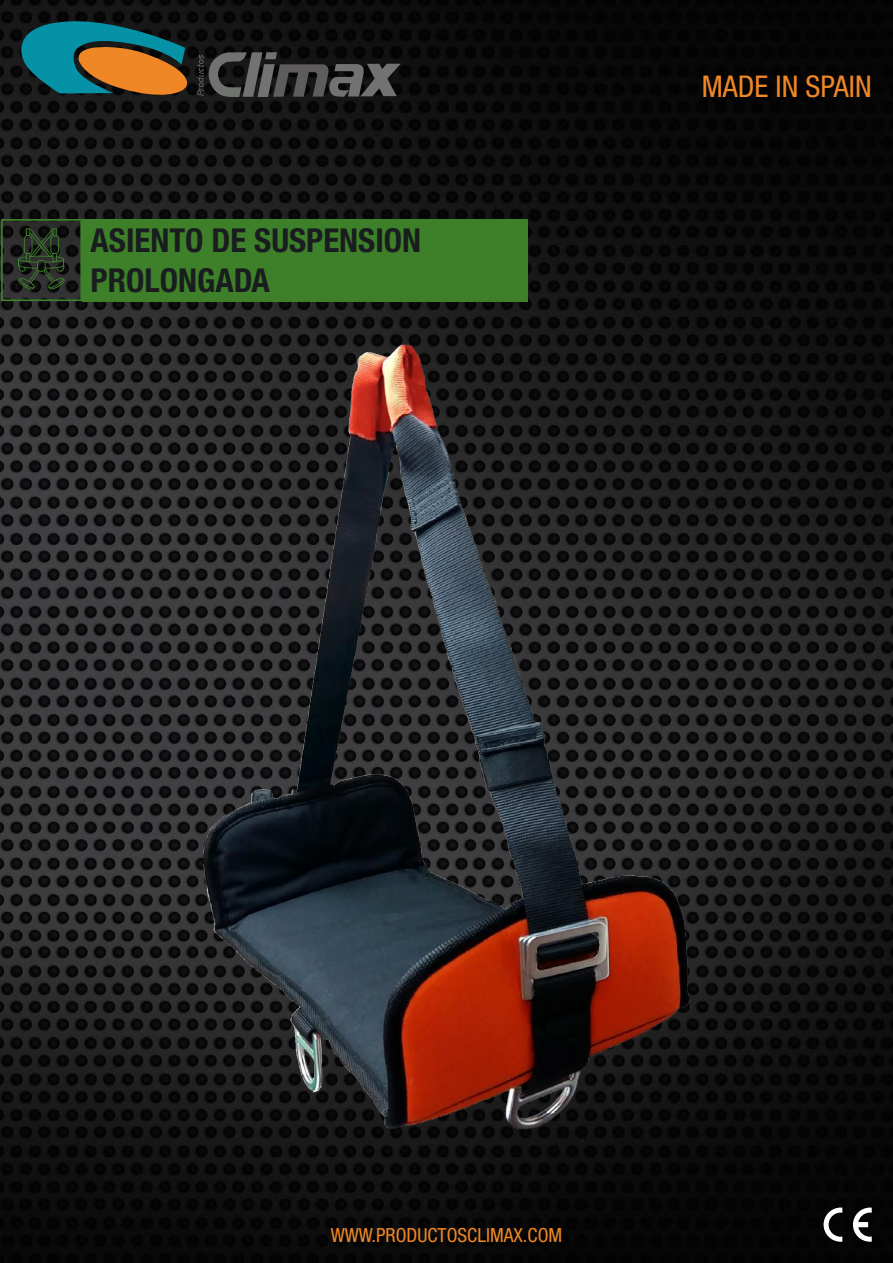
<style>
.page{position:relative;width:893px;height:1263px;background:#fff}
.page>*{position:absolute;margin:0;border:0;box-sizing:border-box;transform-origin:0 0}
.t1{font:700 condensed 33px/39.6px "Helvetica Neue LT Std";color:#1a1d1f}
.t2{font:condensed 30px "Helvetica Neue LT Std";color:#f08726}
.t3{font:condensed 19.5px "Helvetica Neue LT Std";color:#f08726}
</style>
<div class="page">
<img style="left:0;top:0;width:893px;height:1263px">
<svg style="left:1px;top:219px;width:81px;height:82px;background:#263124"></svg>
<div style="left:82px;top:219px;width:445px;height:82px;background:#3d8029"></div>
<svg style="left:17px;top:20px;width:174px;height:80px;background:#455f4f"></svg>
<svg style="left:197px;top:52px;width:204px;height:46px;background:#393a39"></svg>
<svg style="left:824px;top:1207px;width:18px;height:35px"></svg>
<svg style="left:853px;top:1207px;width:19px;height:35px"></svg>
<img style="left:204px;top:344px;width:485px;height:797px">
<p class="t1" style="left:91px;top:220px;width:332px">ASIENTO DE SUSPENSION<br>PROLONGADA</p>
<p class="t2" style="left:702px;top:69px;width:172px">MADE IN SPAIN</p>
<p class="t3" style="left:331px;top:1223px;width:233px">WWW.PRODUCTOSCLIMAX.COM</p>
</div>
